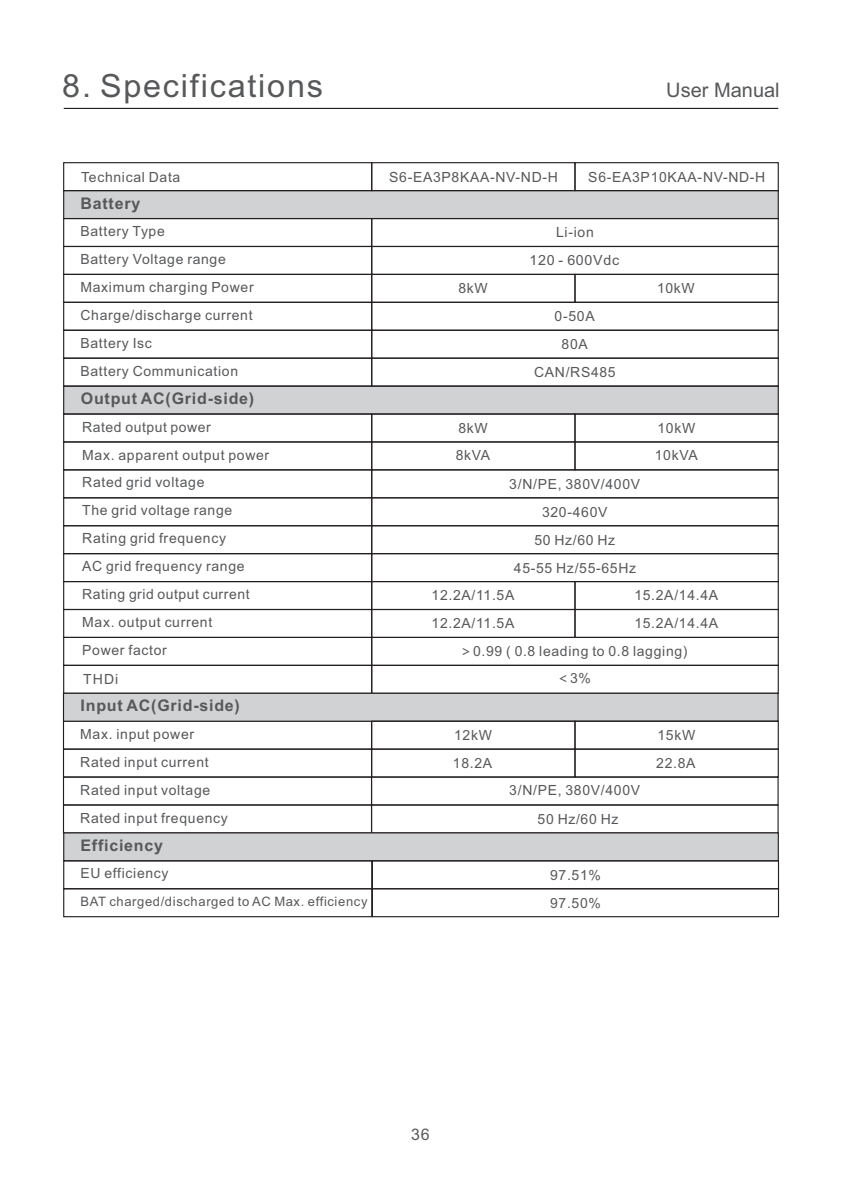
<style>
.page{position:relative;width:842px;height:1191px;background:#fff}
.page>*{position:absolute;margin:0;border:0;box-sizing:border-box;transform-origin:0 0}
.t1{font:32px "Arial";letter-spacing:.055em;color:#57585a}
.t2{font:20px "Arial";color:#57585a}
.t3{font:700 16px "Arial";letter-spacing:.05em;color:#57585a}
.t4{font:16px "Arial";color:#57585a}
.t5{font:14px/28px "Arial";letter-spacing:.05em;color:#57585a}
.t6{font:13px "Arial";letter-spacing:.05em;color:#57585a}
.s1{font-family:"Microsoft Ya Hei"}
</style>
<div class="page">
<hr style="left:64px;top:108px;width:714px;height:1px;background:#231f20">
<div style="left:63px;top:387px;width:716px;height:26px;background:#d1d2d4"></div>
<div style="left:63px;top:191px;width:716px;height:27px;background:#d1d2d4"></div>
<div style="left:63px;top:162px;width:309px;height:29px;border:1px solid #231f20"></div>
<div style="left:63px;top:218px;width:309px;height:29px;border:1px solid #231f20"></div>
<div style="left:63px;top:246px;width:309px;height:29px;border:1px solid #231f20"></div>
<div style="left:63px;top:274px;width:309px;height:29px;border:1px solid #231f20"></div>
<div style="left:63px;top:357px;width:309px;height:30px;border:1px solid #231f20"></div>
<div style="left:63px;top:413px;width:309px;height:29px;border:1px solid #231f20"></div>
<div style="left:63px;top:441px;width:309px;height:29px;border:1px solid #231f20"></div>
<div style="left:63px;top:469px;width:309px;height:29px;border:1px solid #231f20"></div>
<div style="left:63px;top:497px;width:309px;height:29px;border:1px solid #231f20"></div>
<div style="left:63px;top:525px;width:309px;height:29px;border:1px solid #231f20"></div>
<div style="left:63px;top:665px;width:309px;height:29px;border:1px solid #231f20"></div>
<div style="left:574px;top:162px;width:205px;height:29px;border:1px solid #231f20"></div>
<div style="left:371px;top:162px;width:204px;height:29px;border:1px solid #231f20"></div>
<div style="left:371px;top:218px;width:408px;height:29px;border:1px solid #231f20"></div>
<div style="left:371px;top:246px;width:408px;height:29px;border:1px solid #231f20"></div>
<div style="left:371px;top:357px;width:408px;height:30px;border:1px solid #231f20"></div>
<div style="left:371px;top:497px;width:408px;height:29px;border:1px solid #231f20"></div>
<div style="left:371px;top:525px;width:408px;height:29px;border:1px solid #231f20"></div>
<div style="left:371px;top:665px;width:408px;height:29px;border:1px solid #231f20"></div>
<div style="left:63px;top:609px;width:309px;height:29px;border:1px solid #231f20"></div>
<div style="left:63px;top:748px;width:309px;height:29px;border:1px solid #231f20"></div>
<svg style="left:62px;top:692px;width:717px;height:30px;background:#c5c6c8"></svg>
<svg style="left:63px;top:776px;width:716px;height:84px"></svg>
<div style="left:63px;top:860px;width:309px;height:29px;border:1px solid #231f20"></div>
<div style="left:63px;top:888px;width:309px;height:29px;border:1px solid #231f20"></div>
<div style="left:372px;top:860px;width:407px;height:29px;border:1px solid #231f20"></div>
<div style="left:372px;top:888px;width:407px;height:29px;border:1px solid #231f20"></div>
<div style="left:574px;top:274px;width:205px;height:29px;border:1px solid #231f20"></div>
<div style="left:371px;top:274px;width:204px;height:29px;border:1px solid #231f20"></div>
<div style="left:574px;top:413px;width:205px;height:29px;border:1px solid #231f20"></div>
<div style="left:371px;top:413px;width:204px;height:29px;border:1px solid #231f20"></div>
<div style="left:574px;top:441px;width:205px;height:29px;border:1px solid #231f20"></div>
<div style="left:371px;top:441px;width:204px;height:29px;border:1px solid #231f20"></div>
<div style="left:574px;top:609px;width:205px;height:29px;border:1px solid #231f20"></div>
<div style="left:371px;top:609px;width:204px;height:29px;border:1px solid #231f20"></div>
<div style="left:574px;top:720px;width:205px;height:29px;border:1px solid #231f20"></div>
<div style="left:371px;top:720px;width:204px;height:29px;border:1px solid #231f20"></div>
<div style="left:574px;top:748px;width:205px;height:29px;border:1px solid #231f20"></div>
<div style="left:371px;top:748px;width:204px;height:29px;border:1px solid #231f20"></div>
<div style="left:63px;top:553px;width:309px;height:29px;border:1px solid #231f20"></div>
<div style="left:371px;top:553px;width:408px;height:29px;border:1px solid #231f20"></div>
<div style="left:63px;top:302px;width:309px;height:29px;border:1px solid #231f20"></div>
<div style="left:63px;top:330px;width:309px;height:29px;border:1px solid #231f20"></div>
<div style="left:371px;top:302px;width:408px;height:29px;border:1px solid #231f20"></div>
<div style="left:371px;top:330px;width:408px;height:29px;border:1px solid #231f20"></div>
<h1 class="t1" style="left:62px;top:74px;width:262px">8. Specifications</h1>
<h2 class="t2" style="left:666px;top:82px;width:115px">User Manual</h2>
<p class="t5" style="left:81px;top:164px;width:101px">Technical Data</p>
<p class="t3" style="left:81px;top:197px;width:61px">Battery</p>
<p class="t5" style="left:389px;top:164px;width:170px">S6-EA3P8KAA-NV-ND-H</p>
<p class="t5" style="left:588px;top:164px;width:179px">S6-EA3P10KAA-NV-ND-H</p>
<p class="t5" style="left:81px;top:218px;width:86px">Battery Type</p>
<p class="t5" style="left:556px;top:220px;width:39px">Li-ion</p>
<p class="t5" style="left:80px;top:246px;width:175px">Battery Voltage range<br>Maximum charging Power</p>
<p class="t5" style="left:458px;top:276px;width:31px">8kW</p>
<p class="t5" style="left:529px;top:248px;width:91px">120 - 600Vdc</p>
<p class="t5" style="left:80px;top:302px;width:174px">Charge/discharge current<br>Battery Isc</p>
<p class="t5" style="left:555px;top:304px;width:42px;text-align:center">0-50A<br>80A</p>
<p class="t5" style="left:80px;top:358px;width:159px">Battery Communication</p>
<p class="t5" style="left:534px;top:359px;width:83px">CAN/RS485</p>
<p class="t3" style="left:81px;top:392px;width:175px">Output AC(Grid-side)</p>
<p class="t5" style="left:82px;top:414px;width:189px">Rated output power<br>Max. apparent output power<br>Rated grid voltage<br>The grid voltage range<br>Rating grid frequency</p>
<p class="t5" style="left:82px;top:553px;width:164px">AC grid frequency range</p>
<p class="t5" style="left:456px;top:416px;width:36px;line-height:27px">8kW<br>8kVA</p>
<p class="t5" style="left:509px;top:471px;width:132px">3/N/PE, 380V/400V</p>
<p class="t5" style="left:534px;top:499px;width:82px;text-align:center">320-460V<br>50 Hz/60 Hz</p>
<p class="t5" style="left:514px;top:555px;width:124px">45-55 Hz/55-65Hz</p>
<p class="t5" style="left:657px;top:276px;width:39px">10kW</p>
<p class="t5" style="left:655px;top:416px;width:44px;line-height:27px">10kW<br>10kVA</p>
<p class="t5" style="left:82px;top:581px;width:169px">Rating grid output current<br>Max. output current</p>
<p class="t5" style="left:432px;top:583px;width:84px">12.2A/11.5A</p>
<p class="t5" style="left:634px;top:583px;width:85px">15.2A/14.4A</p>
<p class="t5" style="left:432px;top:611px;width:84px">12.2A/11.5A</p>
<p class="t5" style="left:634px;top:611px;width:85px">15.2A/14.4A</p>
<p class="t5" style="left:82px;top:636px;width:86px;line-height:29.4px">Power factor<br>THDi</p>
<p class="t3" style="left:81px;top:699px;width:161px">Input AC(Grid-side)</p>
<p class="t5" style="left:459px;top:638px;width:230px"><span class="s1">＞</span>0.99 ( 0.8 leading to 0.8 lagging)</p>
<p class="t5" style="left:556px;top:665px;width:36px"><span class="s1">＜</span>3%</p>
<p class="t5" style="left:80px;top:721px;width:115px">Max. input power</p>
<p class="t5" style="left:454px;top:722px;width:39px">12kW</p>
<p class="t5" style="left:80px;top:749px;width:130px">Rated input current</p>
<p class="t5" style="left:453px;top:750px;width:41px">18.2A</p>
<p class="t5" style="left:656px;top:722px;width:41px">15kW<br>22.8A</p>
<p class="t5" style="left:80px;top:777px;width:131px">Rated input voltage</p>
<p class="t5" style="left:509px;top:777px;width:132px">3/N/PE, 380V/400V</p>
<p class="t5" style="left:80px;top:805px;width:149px">Rated input frequency</p>
<p class="t5" style="left:537px;top:806px;width:82px">50 Hz/60 Hz</p>
<p class="t3" style="left:80px;top:839px;width:84px">Efficiency</p>
<p class="t5" style="left:80px;top:860px;width:90px">EU efficiency</p>
<p class="t6" style="left:80px;top:897px;width:289px">BAT charged/discharged to AC Max. efficiency</p>
<p class="t5" style="left:550px;top:862px;width:52px">97.51%<br>97.50%</p>
<p class="t4" style="left:411px;top:1128px;width:20px">36</p>
</div>
